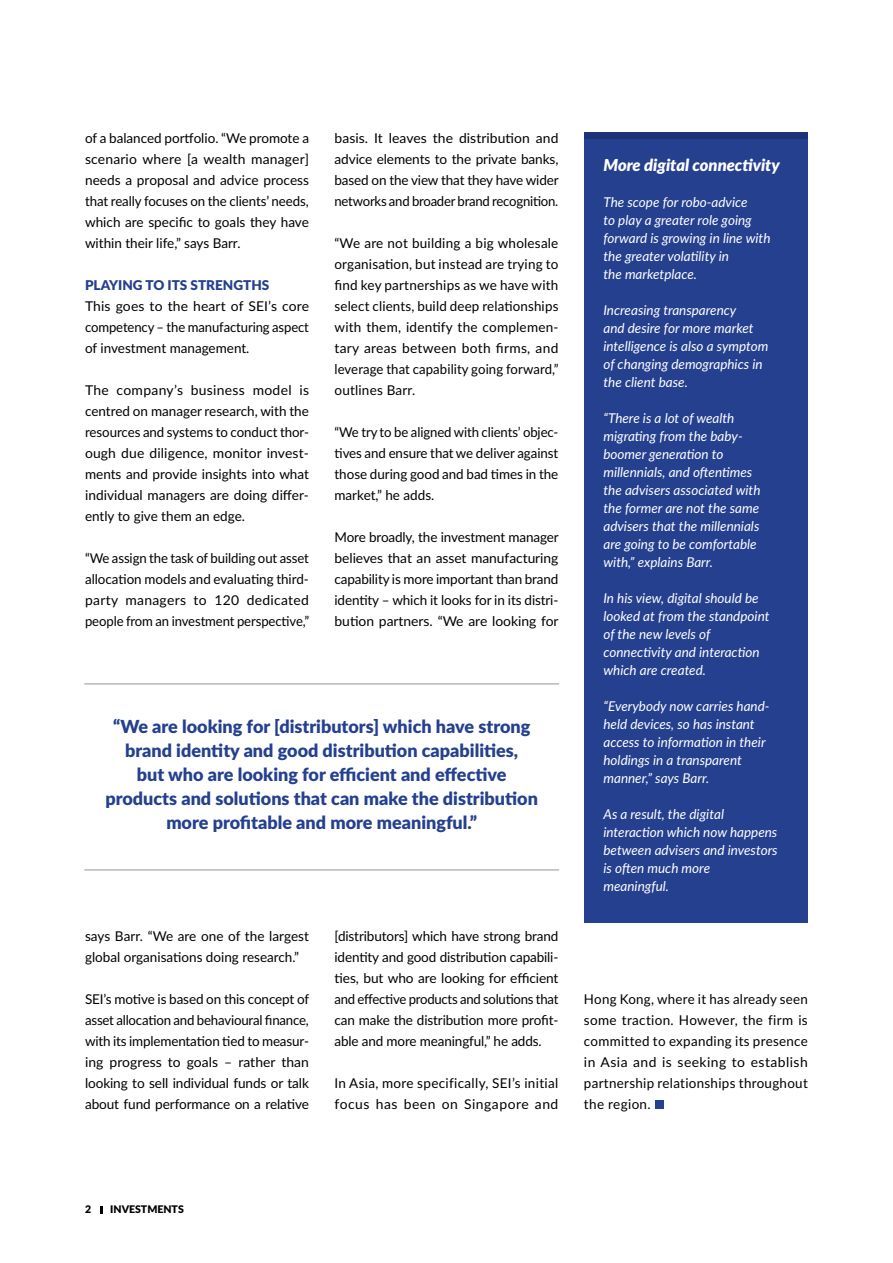
<style>
.page{position:relative;width:893px;height:1263px;background:#fff}
.page>*{position:absolute;margin:0;border:0;box-sizing:border-box;transform-origin:0 0}
.t1{font:900 18px/24px "Lato";color:#25408f;text-align:center}
.t2{font:italic 900 16.5px "Lato";color:#fff}
.t3{font:13.5px/21px "Lato";color:#000;text-align:justify}
.t4{font:italic 13.5px/18px "Lato";color:#fff}
.t5{font:13.5px/21px "Lato";letter-spacing:.025em;color:#000}
.t6{font:900 13.5px "Lato";color:#25408f}
.t7{font:900 10.5px "Lato";color:#000}
</style>
<div class="page">
<svg style="left:101px;top:1206px;width:2px;height:7px"></svg>
<div style="left:584px;top:132px;width:224px;height:791px;background:#25408f"></div>
<div style="left:584px;top:132px;width:224px;height:6px;background:#1e3278"></div>
<hr style="left:84px;top:684px;width:475px;height:1px;background:#939598">
<hr style="left:84px;top:870px;width:475px;height:1px;background:#939598">
<div style="left:655px;top:1101px;width:8px;height:8px;background:#25408f"></div>
<p class="t3" style="left:85px;top:127px;width:226px">of a balanced portfolio. “We promote a scenario where [a wealth manager] needs a proposal and advice process that really focuses on the clients’ needs, which are specific to goals they have within their life,” says Barr.</p>
<p class="t6" style="left:85px;top:275px;width:186px">PLAYING TO ITS STRENGTHS</p>
<p class="t3" style="left:85px;top:295px;width:226px">This goes to the heart of SEI’s core competency – the manufacturing aspect of investment management.</p>
<p class="t3" style="left:85px;top:379px;width:225px">The company’s business model is centred on manager research, with the resources and systems to conduct thor&shy;ough due diligence, monitor invest&shy;ments and provide insights into what individual managers are doing differ&shy;ently to give them an edge.</p>
<p class="t3" style="left:85px;top:547px;width:226px">“We assign the task of building out asset allocation models and evaluating third&shy;party managers to 120 dedicated people from an investment perspective,”</p>
<p class="t3" style="left:334px;top:127px;width:226px">basis. It leaves the distribution and advice elements to the private banks, based on the view that they have wider networks and broader brand recognition.</p>
<p class="t3" style="left:334px;top:232px;width:226px">“We are not building a big wholesale organisation, but instead are trying to find key partnerships as we have with select clients, build deep relationships with them, identify the complemen&shy;tary areas between both firms, and leverage that capability going forward,” outlines Barr.</p>
<p class="t3" style="left:334px;top:421px;width:225px">“We try to be aligned with clients’ objec&shy;tives and ensure that we deliver against those during good and bad times in the market,” he adds.</p>
<p class="t3" style="left:334px;top:526px;width:226px">More broadly, the investment manager believes that an asset manufacturing capability is more important than brand identity – which it looks for in its distri&shy;bution partners. “We are looking for</p>
<p class="t1" style="left:105px;top:714px;width:434px">“We are looking for [distributors] which have strong brand identity and good distribution capabilities,<br>but who are looking for efficient and effective products and solutions that can make the distribution more profitable and more meaningful.”</p>
<p class="t3" style="left:85px;top:925px;width:225px">says Barr. “We are one of the largest global organisations doing research.”</p>
<p class="t3" style="left:85px;top:988px;width:226px">SEI’s motive is based on this concept of asset allocation and behavioural finance, with its implementation tied to measur&shy;ing progress to goals – rather than looking to sell individual funds or talk about fund performance on a relative</p>
<p class="t3" style="left:334px;top:925px;width:226px">[distributors] which have strong brand identity and good distribution capabili&shy;ties, but who are looking for efficient and effective products and solutions that can make the distribution more profit&shy;able and more meaningful,” he adds.</p>
<p class="t5" style="left:334px;top:1072px;width:225px">In Asia, more specifically, SEI’s initial focus has been on Singapore and</p>
<p class="t2" style="left:603px;top:152px;width:178px">More digital connectivity</p>
<p class="t4" style="left:603px;top:192px;width:169px">The scope for robo-advice<br>to play a greater role going forward is growing in line with the greater volatility in<br>the marketplace.</p>
<p class="t4" style="left:603px;top:300px;width:167px">Increasing transparency<br>and desire for more market intelligence is also a symptom of changing demographics in the client base.</p>
<p class="t4" style="left:603px;top:408px;width:159px">“There is a lot of wealth migrating from the baby&shy;boomer generation to millennials, and oftentimes the advisers associated with the former are not the same advisers that the millennials are going to be comfortable with,” explains Barr.</p>
<p class="t4" style="left:603px;top:588px;width:168px">In his view, digital should be looked at from the standpoint of the new levels of connectivity and interaction which are created.</p>
<p class="t4" style="left:603px;top:696px;width:168px">“Everybody now carries hand&shy;held devices, so has instant access to information in their holdings in a transparent manner,” says Barr.</p>
<p class="t4" style="left:603px;top:804px;width:176px">As a result, the digital interaction which now happens between advisers and investors is often much more meaningful.</p>
<p class="t3" style="left:584px;top:988px;width:225px">Hong Kong, where it has already seen some traction. However, the firm is committed to expanding its presence in Asia and is seeking to establish partnership relationships throughout the region.</p>
<p class="t7" style="left:85px;top:1201px;width:8px">2</p>
<p class="t7" style="left:110px;top:1201px;width:75px">INVESTMENTS</p>
</div>
